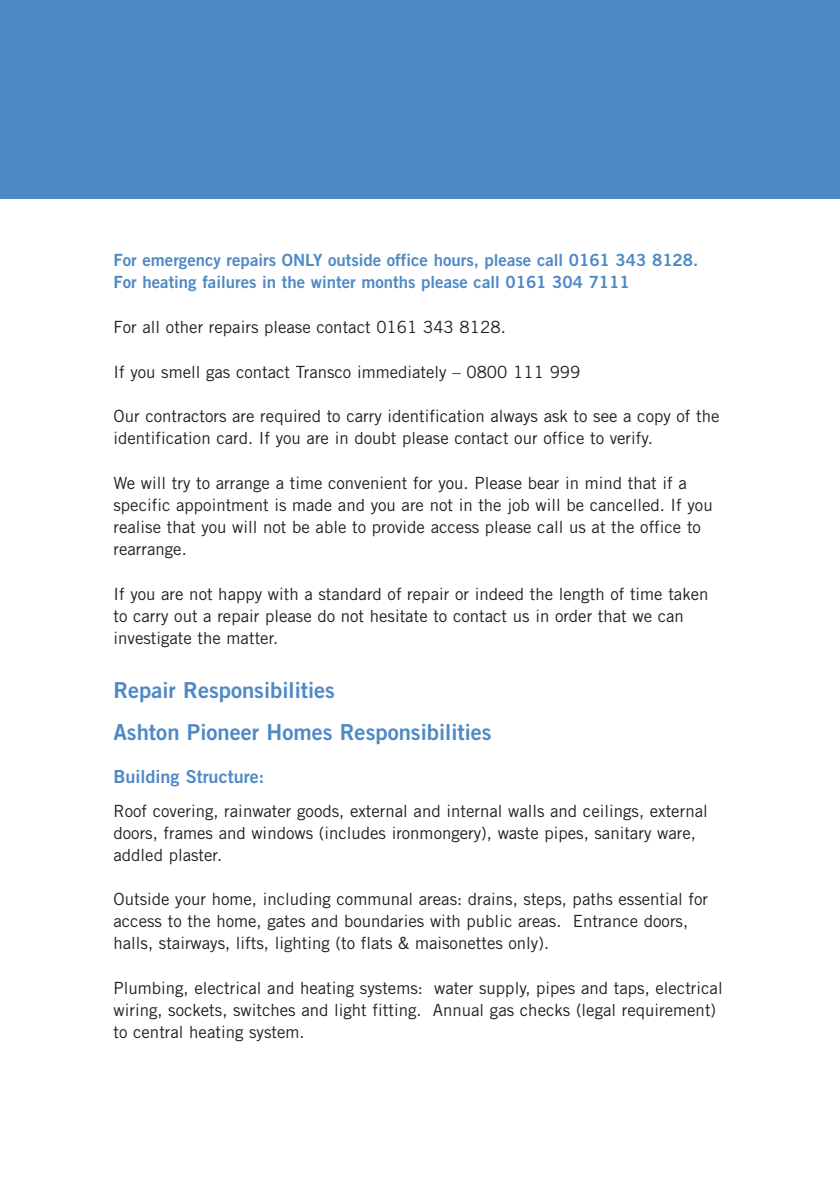
<style>
.page{position:relative;width:840px;height:1191px;background:#fff}
.page>*{position:absolute;margin:0;border:0;box-sizing:border-box;transform-origin:0 0}
.t1{font:22px/42.6px "Trade Gothic Bold Two";color:#4f89c5}
.t2{font:18px "Trade Gothic Bold Two";color:#4f89c5}
.t3{font:16.8px/22px "Trade Gothic";color:#231f20}
.t4{font:16.8px/22px "Trade Gothic Bold Two";color:#4f89c5}
</style>
<div class="page">
<div style="left:0;top:0;width:839px;height:198px;background:#4f89c5"></div>
<p class="t4" style="left:113px;top:251px;width:586px">For emergency repairs ONLY outside office hours, please call 0161 343 8128.<br>For heating failures in the winter months please call 0161 304 7111</p>
<p class="t3" style="left:113px;top:317px;width:393px">For all other repairs please contact 0161 343 8128.</p>
<p class="t3" style="left:113px;top:362px;width:468px">If you smell gas contact Transco immediately – 0800 111 999</p>
<p class="t3" style="left:113px;top:407px;width:607px">Our contractors are required to carry identification always ask to see a copy of the identification card. If you are in doubt please contact our office to verify.</p>
<p class="t3" style="left:113px;top:473px;width:600px">We will try to arrange a time convenient for you. Please bear in mind that if a specific appointment is made and you are not in the job will be cancelled. If you realise that you will not be able to provide access please call us at the office to rearrange.</p>
<p class="t3" style="left:113px;top:584px;width:596px">If you are not happy with a standard of repair or indeed the length of time taken to carry out a repair please do not hesitate to contact us in order that we can investigate the matter.</p>
<h1 class="t1" style="left:113px;top:670px;width:379px">Repair Responsibilities<br>Ashton Pioneer Homes Responsibilities</h1>
<p class="t2" style="left:113px;top:770px;width:152px">Building Structure:</p>
<p class="t3" style="left:113px;top:801px;width:595px">Roof covering, rainwater goods, external and internal walls and ceilings, external doors, frames and windows (includes ironmongery), waste pipes, sanitary ware, addled plaster.</p>
<p class="t3" style="left:113px;top:889px;width:596px">Outside your home, including communal areas: drains, steps, paths essential for access to the home, gates and boundaries with public areas. Entrance doors, halls, stairways, lifts, lighting (to flats &amp; maisonettes only).</p>
<p class="t3" style="left:113px;top:978px;width:610px">Plumbing, electrical and heating systems: water supply, pipes and taps, electrical wiring, sockets, switches and light fitting. Annual gas checks (legal requirement) to central heating system.</p>
</div>
